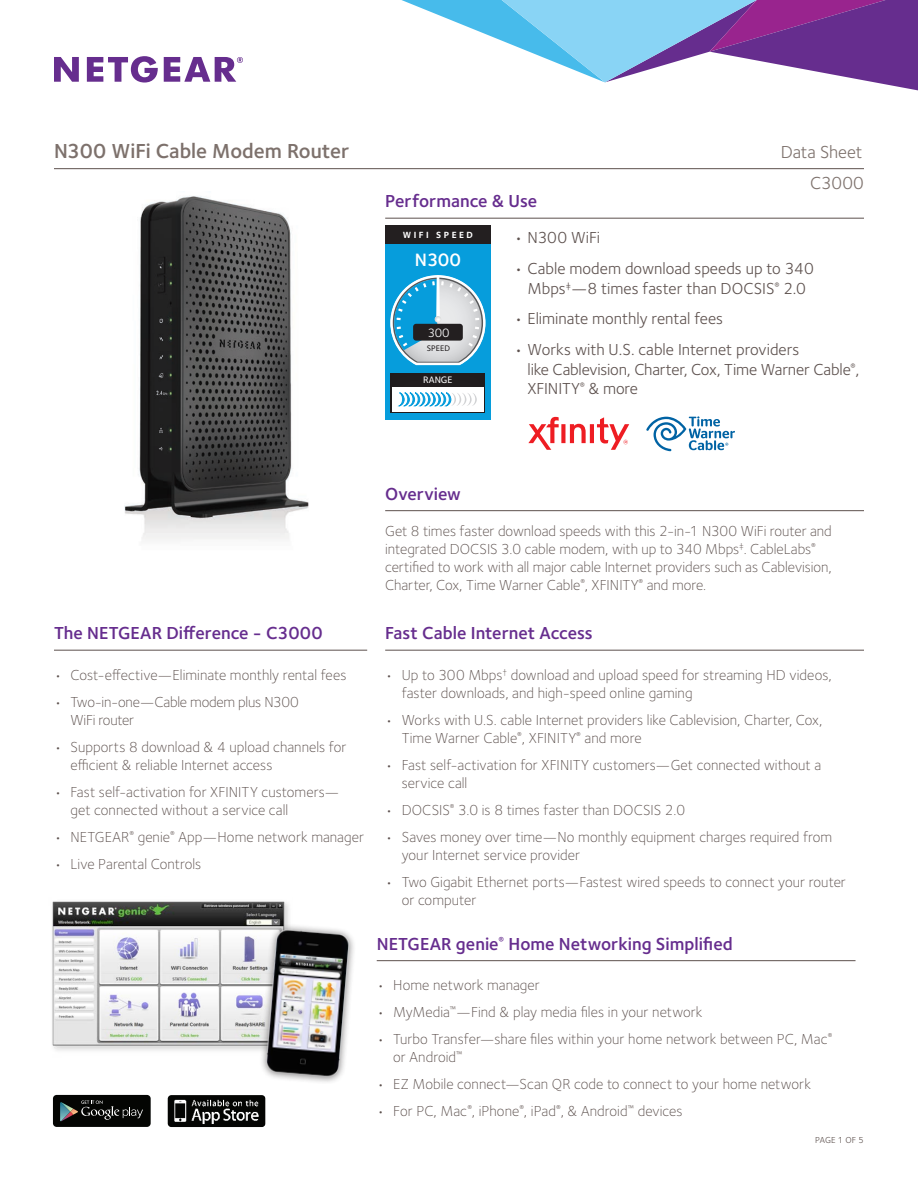
<style>
.page{position:relative;width:918px;height:1188px;background:#fff}
.page>*{position:absolute;margin:0;border:0;box-sizing:border-box;transform-origin:0 0}
.Product_Headline{font:600 21px "Foundry Sterling";color:#7d716c}
.t1{font:600 18.6px "Foundry Sterling";color:#fff}
.Sub_Heads_Dk__Purple{font:600 18px "Foundry Sterling";color:#662d8e}
.Sub_Heads_Lt__Purple{font:600 18px "Foundry Sterling";color:#662d8e}
.Product_Headline-2{font:18px "Foundry Sterling";letter-spacing:-.01em;color:#7d716c}
.Product{font:18px "Foundry Sterling";letter-spacing:.01em;color:#7d716c}
.t2{font:16.5px/19.5px "Foundry Sterling";color:#5d514e;text-align:center}
.Body_Copy{font:300 15px/18px "Foundry Sterling";color:#5d514e}
.t3{font:12.45px "Foundry Sterling";color:#fff}
.t4{font:500 9.75px "Foundry Sterling";color:#fff}
.t5{font:700 9.3px "Foundry Sterling";letter-spacing:.27em;color:#fff}
.page__s{font:9px "Foundry Sterling";letter-spacing:.02em;color:#5d514e}
.t6{font:500 8.4px "Foundry Sterling";color:#231f20}
</style>
<div class="page">
<svg style="left:401px;top:0;width:517px;height:91px"></svg>
<svg style="left:164px;top:57px;width:79px;height:25px"></svg>
<svg style="left:54px;top:57px;width:25px;height:25px"></svg>
<svg style="left:87px;top:56px;width:71px;height:27px"></svg>
<hr style="left:385px;top:218px;width:479px;height:1px;background:#5d514e">
<img style="left:125px;top:196px;width:184px;height:344px">
<svg style="left:646px;top:416px;width:89px;height:35px"></svg>
<hr style="left:54px;top:168px;width:810px;height:1px;background:#5d514e">
<hr style="left:385px;top:510px;width:479px;height:1px;background:#5d514e">
<hr style="left:54px;top:650px;width:313px;height:1px;background:#5d514e">
<hr style="left:385px;top:650px;width:479px;height:1px;background:#5d514e">
<div style="left:385px;top:244px;width:106px;height:176px;background:#069ddc"></div>
<svg style="left:390px;top:275px;width:96px;height:91px"></svg>
<div style="left:391px;top:373px;width:94px;height:40px;background:#211d1e"></div>
<div style="left:392px;top:387px;width:92px;height:24px;background:#fff"></div>
<svg style="left:398px;top:392px;width:79px;height:14px"></svg>
<div style="left:385px;top:226px;width:106px;height:18px;background:#231f20"></div>
<hr style="left:377px;top:960px;width:479px;height:1px;background:#5d514e">
<img style="left:168px;top:1095px;width:97px;height:32px">
<div style="left:53px;top:1095px;width:98px;height:32px;background:#040503;border-radius:4px"></div>
<svg style="left:60px;top:1101px;width:83px;height:20px"></svg>
<img style="left:52px;top:901px;width:237px;height:150px">
<div style="left:259px;top:922px;width:98px;height:162px;background:#231f20;opacity:.59"></div>
<img style="left:262px;top:927px;width:93px;height:153px">
<svg style="left:528px;top:417px;width:101px;height:33px"></svg>
<p class="Product_Headline" style="left:54px;top:138px;width:297px">N300 WiFi Cable Modem Router</p>
<p class="Product_Headline-2" style="left:781px;top:141px;width:83px">Data Sheet</p>
<p class="Product" style="left:810px;top:173px;width:55px">C3000</p>
<p class="Sub_Heads_Lt__Purple" style="left:385px;top:190px;width:154px">Performance &amp; Use</p>
<p class="t2" style="left:514px;top:228px;width:88px">• N300 WiFi</p>
<p class="t2" style="left:514px;top:259px;width:301px">• Cable modem download speeds up to 340<br>Mbps<sup>‡</sup>—8 times faster than DOCSIS<sup>®</sup> 2.0</p>
<p class="t2" style="left:514px;top:309px;width:211px">• Eliminate monthly rental fees</p>
<p class="t2" style="left:528px;top:340px;width:333px;text-align:left;text-indent:-14px">• Works with U.S. cable Internet providers<br>like Cablevision, Charter, Cox, Time Warner Cable<sup>®</sup>,<br>XFINITY<sup>®</sup> &amp; more</p>
<p class="t5" style="left:403px;top:229px;width:72px">WIFI SPEED</p>
<p class="t1" style="left:415px;top:249px;width:48px">N300</p>
<p class="t3" style="left:428px;top:326px;width:23px">300</p>
<p class="t6" style="left:427px;top:343px;width:25px">SPEED</p>
<p class="t4" style="left:423px;top:375px;width:31px">RANGE</p>
<p class="Sub_Heads_Dk__Purple" style="left:54px;top:622px;width:270px">The NETGEAR Difference - C3000</p>
<p class="Body_Copy" style="left:54px;top:665px;width:294px">• Cost-effective—Eliminate monthly rental fees</p>
<p class="Body_Copy" style="left:70px;top:692px;width:230px;text-indent:-16px">• Two-in-one—Cable modem plus N300<br>WiFi router</p>
<p class="Body_Copy" style="left:70px;top:737px;width:277px;text-indent:-16px">• Supports 8 download &amp; 4 upload channels for efficient &amp; reliable Internet access</p>
<p class="Body_Copy" style="left:70px;top:782px;width:270px;text-indent:-16px">• Fast self-activation for XFINITY customers— get connected without a service call</p>
<p class="Body_Copy" style="left:54px;top:827px;width:312px">• NETGEAR<sup>®</sup> genie<sup>®</sup> App—Home network manager</p>
<p class="Body_Copy" style="left:54px;top:854px;width:149px">• Live Parental Controls</p>
<p class="Sub_Heads_Dk__Purple" style="left:385px;top:483px;width:77px">Overview</p>
<p class="Body_Copy" style="left:385px;top:521px;width:448px">Get 8 times faster download speeds with this 2-in-1 N300 WiFi router and integrated DOCSIS 3.0 cable modem, with up to 340 Mbps<sup>‡</sup>. CableLabs<sup>® </sup>certified to work with all major cable Internet providers such as Cablevision, Charter, Cox, Time Warner Cable<sup>®</sup>, XFINITY<sup>®</sup> and more.</p>
<p class="Sub_Heads_Dk__Purple" style="left:385px;top:622px;width:209px">Fast Cable Internet Access</p>
<p class="Body_Copy" style="left:402px;top:665px;width:431px;text-indent:-16px">• Up to 300 Mbps<sup>†</sup> download and upload speed for streaming HD videos, faster downloads, and high-speed online gaming</p>
<p class="Body_Copy" style="left:402px;top:710px;width:422px;text-indent:-16px">• Works with U.S. cable Internet providers like Cablevision, Charter, Cox,<br>Time Warner Cable<sup>®</sup>, XFINITY<sup>®</sup> and more</p>
<p class="Body_Copy" style="left:402px;top:755px;width:421px;text-indent:-16px">• Fast self-activation for XFINITY customers—Get connected without a service call</p>
<p class="Body_Copy" style="left:385px;top:800px;width:301px">• DOCSIS<sup>®</sup> 3.0 is 8 times faster than DOCSIS 2.0</p>
<p class="Body_Copy" style="left:402px;top:827px;width:432px;text-indent:-16px">• Saves money over time—No monthly equipment charges required from your Internet service provider</p>
<p class="Body_Copy" style="left:402px;top:872px;width:446px;text-indent:-16px">• Two Gigabit Ethernet ports—Fastest wired speeds to connect your router or computer</p>
<p class="Sub_Heads_Lt__Purple" style="left:377px;top:933px;width:358px">NETGEAR genie<sup>®</sup> Home Networking Simplified</p>
<p class="Body_Copy" style="left:377px;top:976px;width:165px">• Home network manager</p>
<p class="Body_Copy" style="left:377px;top:1003px;width:327px">• MyMedia<sup>™</sup>—Find &amp; play media files in your network</p>
<p class="Body_Copy" style="left:393px;top:1030px;width:441px;text-indent:-16px">• Turbo Transfer—share files within your home network between PC, Mac<sup>® </sup>or Android<sup>™</sup></p>
<p class="Body_Copy" style="left:377px;top:1075px;width:436px">• EZ Mobile connect—Scan QR code to connect to your home network</p>
<p class="Body_Copy" style="left:377px;top:1102px;width:307px">• For PC, Mac<sup>®</sup>, iPhone<sup>®</sup>, iPad<sup>®</sup>, &amp; Android<sup>™</sup> devices</p>
<p class="page__s" style="left:815px;top:1135px;width:50px">PAGE 1 OF 5</p>
</div>
